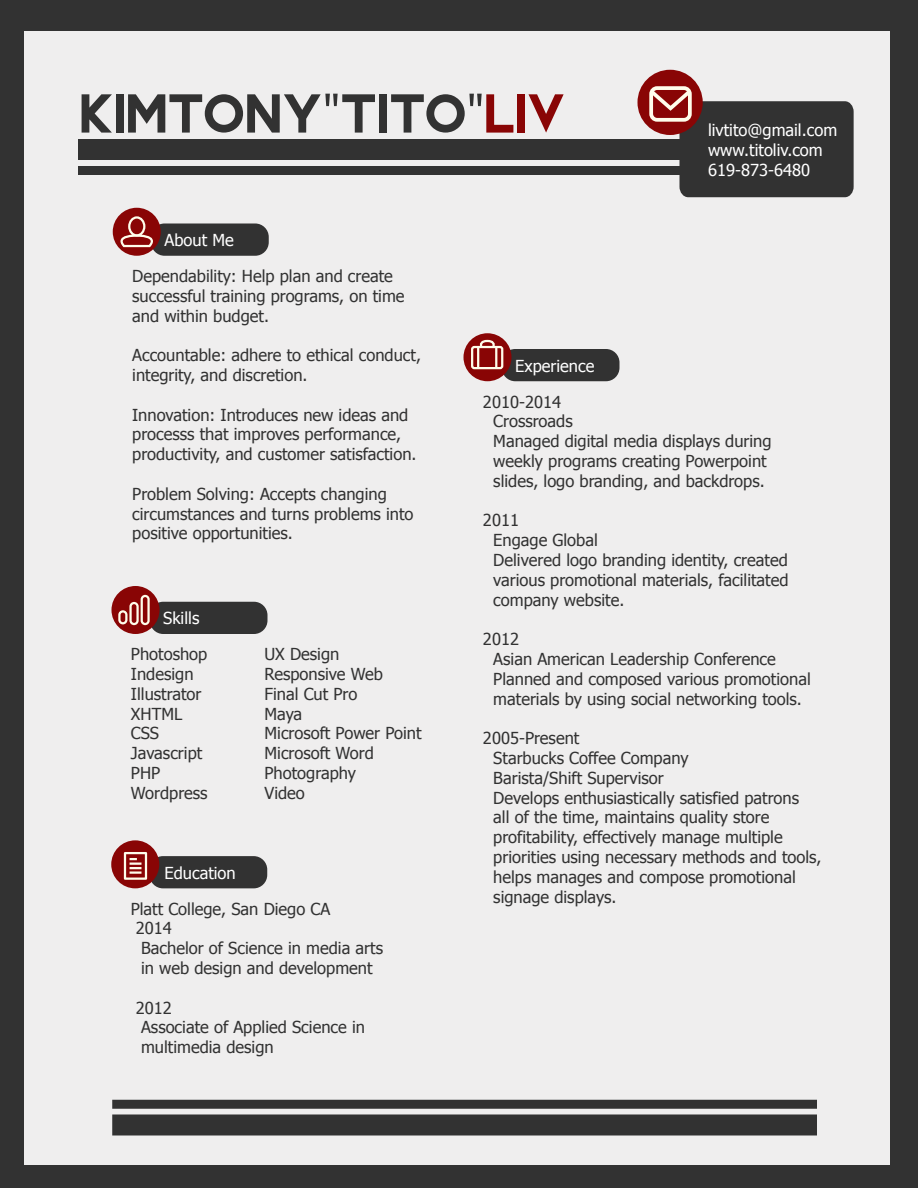
<style>
.page{position:relative;width:918px;height:1188px;background:#323232}
.page>*{position:absolute;margin:0;border:0;box-sizing:border-box;transform-origin:0 0}
.t1{font:51.9px "REVOLUTION";color:#323232}
.t2{font:16.5px/19.8px "Tahoma";color:#323232}
.t3{font:16.5px/19.8px "Tahoma";color:#fff}
.s1{font-family:"Myriad Pro"}
.s2{color:#890505}
</style>
<div class="page">
<div style="left:24px;top:31px;width:866px;height:1134px;background:#efeeee"></div>
<div style="left:79px;top:139px;width:761px;height:21px;background:#323232"></div>
<div style="left:79px;top:166px;width:761px;height:9px;background:#323232"></div>
<div style="left:112px;top:1114px;width:705px;height:22px;background:#323232"></div>
<div style="left:112px;top:1100px;width:705px;height:9px;background:#323232"></div>
<div style="left:638px;top:70px;width:65px;height:65px;background:#890505;border-radius:50%"></div>
<div style="left:151px;top:224px;width:118px;height:32px;background:#323232;border-radius:14px"></div>
<div style="left:113px;top:208px;width:48px;height:48px;background:#890505;border-radius:50%"></div>
<div style="left:150px;top:602px;width:117px;height:32px;background:#323232;border-radius:14px"></div>
<div style="left:111px;top:586px;width:48px;height:48px;background:#890505;border-radius:50%"></div>
<div style="left:150px;top:856px;width:117px;height:32px;background:#323232;border-radius:14px"></div>
<div style="left:111px;top:840px;width:48px;height:48px;background:#890505;border-radius:50%"></div>
<div style="left:502px;top:349px;width:118px;height:32px;background:#323232;border-radius:14px"></div>
<div style="left:464px;top:333px;width:48px;height:48px;background:#890505;border-radius:50%"></div>
<svg style="left:646px;top:86px;width:208px;height:111px"></svg>
<div style="left:118px;top:610px;width:10px;height:14px;border:2px solid #fffdeb;border-radius:3px"></div>
<div style="left:129px;top:602px;width:10px;height:23px;border:2px solid #fffdeb;border-radius:4px"></div>
<div style="left:141px;top:595px;width:9px;height:30px;border:2px solid #fffdeb;border-radius:3px"></div>
<svg style="left:115px;top:235px;width:44px;height:14px"></svg>
<div style="left:128px;top:216px;width:17px;height:21px;border:2px solid #fffdeb;border-radius:50%"></div>
<div style="left:124px;top:852px;width:23px;height:28px;border:2px solid #fffdeb"></div>
<svg style="left:130px;top:858px;width:11px;height:16px"></svg>
<svg style="left:470px;top:339px;width:34px;height:31px"></svg>
<h1 class="t1" style="left:80px;top:68px;width:485px">KIMTONY<span class="s1">"</span>TITO<span class="s1">"</span><span class="s2">LIV</span></h1>
<p class="t3" style="left:708px;top:119px;width:131px">livtito@gmail.com www.titoliv.com<br>619-873-6480</p>
<p class="t3" style="left:165px;top:229px;width:71px">About Me</p>
<p class="t2" style="left:132px;top:265px;width:274px">Dependability: Help plan and create successful training programs, on time and within budget.</p>
<p class="t2" style="left:132px;top:345px;width:290px">Accountable: adhere to ethical conduct, integrity, and discretion.</p>
<p class="t2" style="left:132px;top:404px;width:286px">Innovation: Introduces new ideas and processs that improves performance, productivity, and customer satisfaction.</p>
<p class="t2" style="left:132px;top:483px;width:283px">Problem Solving: Accepts changing circumstances and turns problems into positive opportunities.</p>
<p class="t3" style="left:163px;top:608px;width:38px">Skills</p>
<p class="t2" style="left:131px;top:644px;width:78px">Photoshop<br>Indesign<br>Illustrator<br>XHTML<br>CSS<br>Javascript<br>PHP<br>Wordpress</p>
<p class="t2" style="left:265px;top:644px;width:159px">UX Design<br>Responsive Web<br>Final Cut Pro<br>Maya<br>Microsoft Power Point<br>Microsoft Word<br>Photography<br>Video</p>
<p class="t3" style="left:165px;top:862px;width:73px">Education</p>
<p class="t2" style="left:131px;top:898px;width:201px">Platt College, San Diego CA</p>
<p class="t2" style="left:136px;top:918px;width:38px">2014</p>
<p class="t2" style="left:141px;top:938px;width:243px">Bachelor of Science in media arts</p>
<p class="t2" style="left:141px;top:957px;width:233px">in web design and development</p>
<p class="t2" style="left:141px;top:997px;width:225px;text-indent:-5px">2012<br>Associate of Applied Science in multimedia design</p>
<p class="t3" style="left:515px;top:355px;width:81px">Experience</p>
<p class="t2" style="left:493px;top:391px;width:280px;text-indent:-10px">2010-2014<br>Crossroads<br>Managed digital media displays during weekly programs creating Powerpoint slides, logo branding, and backdrops.</p>
<p class="t2" style="left:493px;top:510px;width:297px;text-indent:-10px">2011<br>Engage Global<br>Delivered logo branding identity, created various promotional materials, facilitated company website.</p>
<p class="t2" style="left:493px;top:628px;width:319px;text-indent:-10px">2012<br>Asian American Leadership Conference<br>Planned and composed various promotional materials by using social networking tools.</p>
<p class="t2" style="left:493px;top:727px;width:330px;text-indent:-10px">2005-Present<br>Starbucks Coffee Company<br>Barista/Shift Supervisor<br>Develops enthusiastically satisfied patrons<br>all of the time, maintains quality store profitability, effectively manage multiple priorities using necessary methods and tools, helps manages and compose promotional signage displays.</p>
</div>
